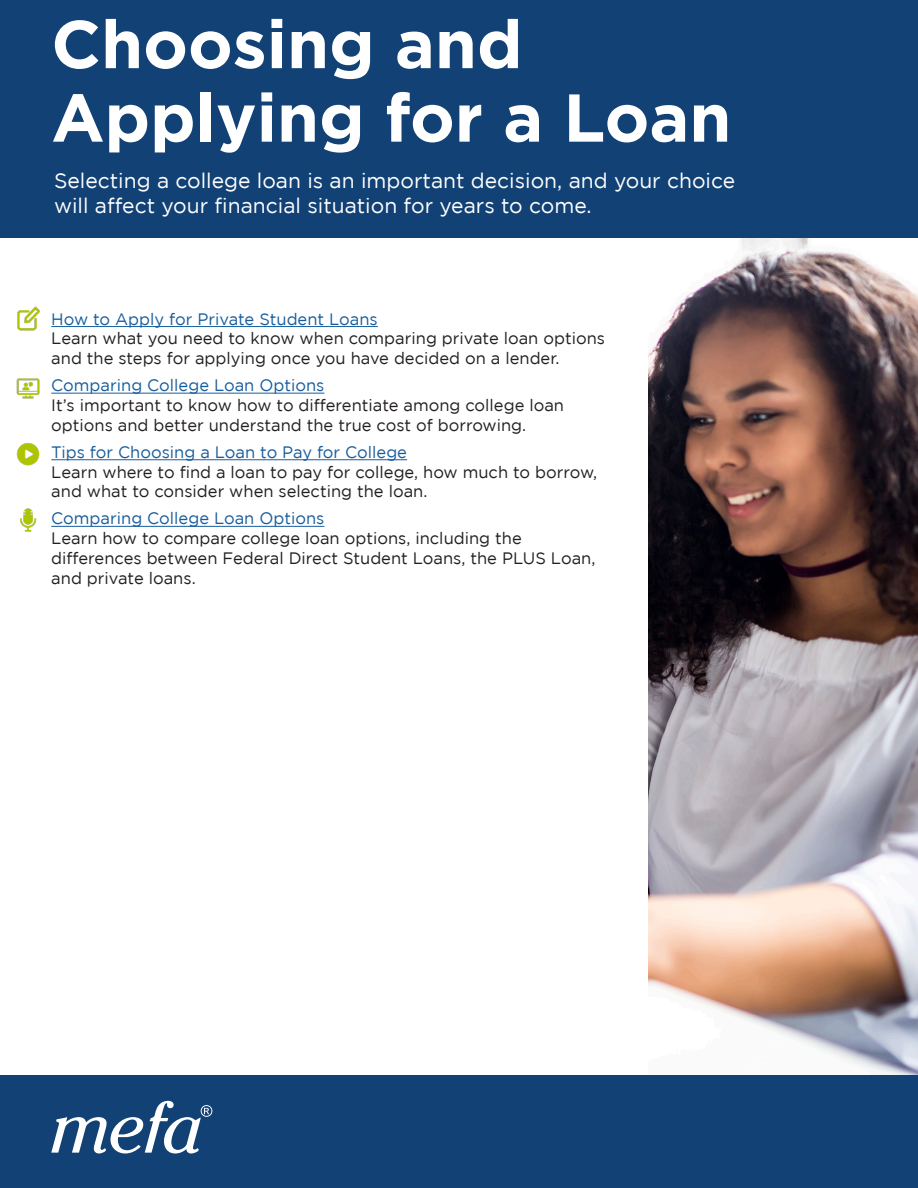
<style>
.page{position:relative;width:918px;height:1188px;background:#fff}
.page>*{position:absolute;margin:0;border:0;box-sizing:border-box;transform-origin:0 0}
.t1{font:700 67.5px/73.5px "Gotham";color:#fff}
.t2{font:21px/25.2px "Gotham";color:#fff}
.t3{font:16.5px/19.8px "Gotham";color:#231f20}
.t4{font:16.5px "Gotham";color:#175d9e}
</style>
<div class="page">
<img style="left:648px;top:238px;width:270px;height:837px">
<div style="left:0;top:0;width:918px;height:238px;background:#114175"></div>
<div style="left:0;top:1075px;width:918px;height:113px;background:#114175"></div>
<svg style="left:51px;top:1101px;width:161px;height:53px"></svg>
<hr style="left:51px;top:326px;width:327px;height:1px;background:#175d9e">
<hr style="left:51px;top:393px;width:273px;height:1px;background:#175d9e">
<hr style="left:51px;top:459px;width:356px;height:1px;background:#175d9e">
<hr style="left:51px;top:526px;width:273px;height:1px;background:#175d9e">
<img style="left:17px;top:307px;width:24px;height:24px">
<img style="left:20px;top:508px;width:17px;height:24px">
<img style="left:16px;top:378px;width:24px;height:21px">
<img style="left:16px;top:443px;width:24px;height:23px">
<p class="t1" style="left:51px;top:6px;width:682px">Choosing and<br>Applying for a Loan</p>
<p class="t2" style="left:54px;top:167px;width:683px">Selecting a college loan is an important decision, and your choice will affect your financial situation for years to come.</p>
<p class="t4" style="left:51px;top:310px;width:328px">How to Apply for Private Student Loans</p>
<p class="t3" style="left:51px;top:328px;width:555px">Learn what you need to know when comparing private loan options and the steps for applying once you have decided on a lender.</p>
<p class="t4" style="left:51px;top:376px;width:275px">Comparing College Loan Options</p>
<p class="t3" style="left:51px;top:395px;width:514px">It’s important to know how to differentiate among college loan options and better understand the true cost of borrowing.</p>
<p class="t4" style="left:51px;top:443px;width:357px">Tips for Choosing a Loan to Pay for College</p>
<p class="t3" style="left:51px;top:462px;width:547px">Learn where to find a loan to pay for college, how much to borrow, and what to consider when selecting the loan.</p>
<p class="t4" style="left:51px;top:509px;width:275px">Comparing College Loan Options</p>
<p class="t3" style="left:51px;top:528px;width:546px">Learn how to compare college loan options, including the differences between Federal Direct Student Loans, the PLUS Loan, and private loans.</p>
</div>
